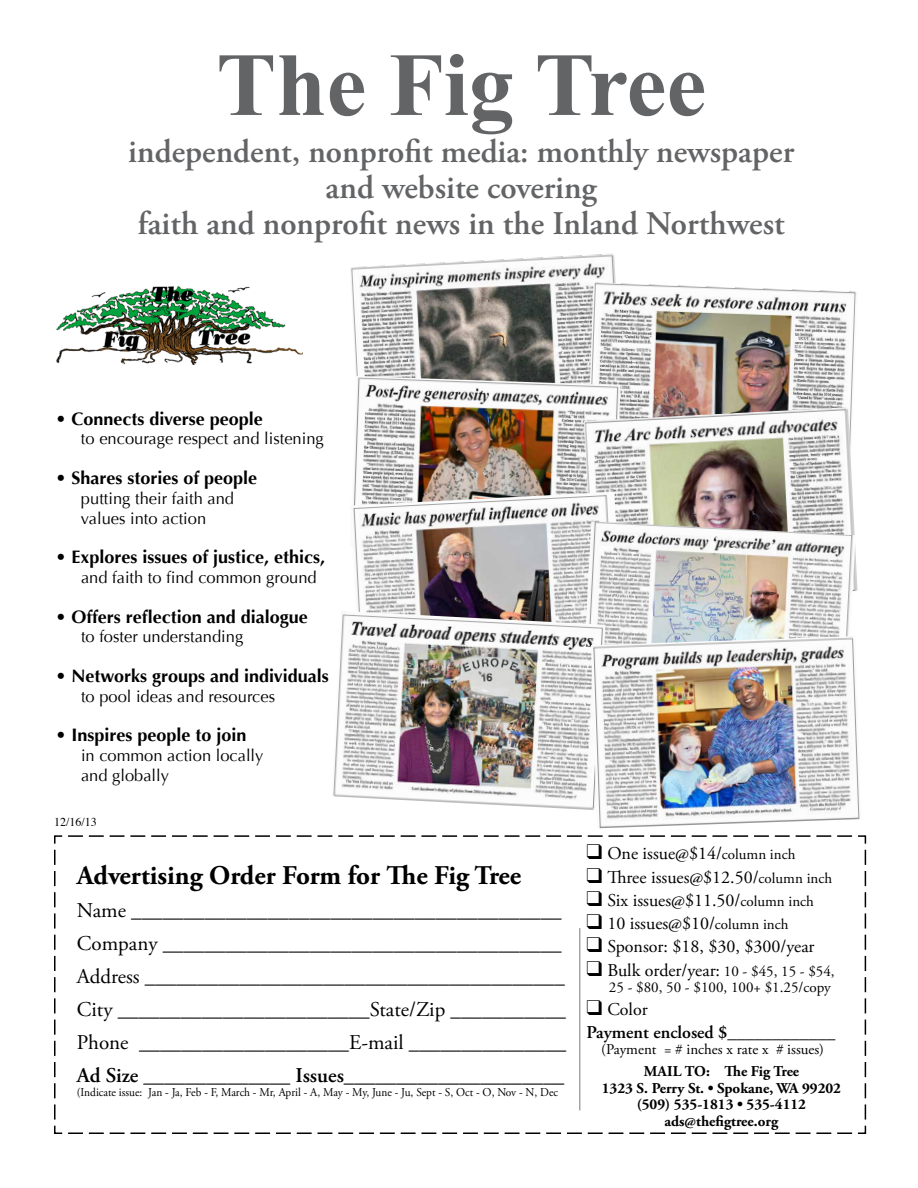
<style>
.page{position:relative;width:918px;height:1188px;background:#fff}
.page>*{position:absolute;margin:0;border:0;box-sizing:border-box;transform-origin:0 0}
.t1{font:700 90px "Times New Roman";color:#636466}
.t2{font:600 33px/36px "Adobe Garamond Pro";color:#636466;text-align:center}
.t3{font:700 27px "Adobe Garamond Pro";color:#000}
.t4{font:21px/33px "Adobe Garamond Pro";color:#000}
.t5{font:600 21px "Adobe Garamond Pro";color:#000}
.t6{font:18px "Adobe Garamond Pro";color:#000}
.t7{font:700 18px "Optima";color:#000}
.t8{font:600 18px/22.5px "Adobe Garamond Pro";color:#000}
.t9{font:16.5px/19.8px "Optima";color:#000}
.t10{font:700 15px/16.5px "Adobe Garamond Pro";color:#000;text-align:center}
.t11{font:15px "Adobe Garamond Pro";color:#000}
.t12{font:12px "Adobe Garamond Pro";color:#000;scale:.95 1}
.t13{font:12px "Times";color:#000}
.s1{font-size:15px}
.s2{font-weight:400}
</style>
<div class="page">
<svg style="left:54px;top:835px;width:813px;height:299px"></svg>
<hr style="left:580px;top:928px;width:1px;height:182px;background:#77787b">
<img style="left:56px;top:286px;width:247px;height:78px">
<img style="left:350px;top:253px;width:266px;height:123px">
<img style="left:587px;top:283px;width:269px;height:124px">
<img style="left:354px;top:376px;width:266px;height:116px">
<img style="left:584px;top:407px;width:274px;height:184px">
<img style="left:352px;top:492px;width:272px;height:119px">
<img style="left:582px;top:521px;width:274px;height:115px">
<img style="left:333px;top:611px;width:272px;height:199px">
<img style="left:591px;top:636px;width:269px;height:192px">
<h1 class="t1" style="left:216px;top:23px;width:492px">The Fig Tree</h1>
<h2 class="t2" style="left:128px;top:134px;width:667px">independent, nonprofit media: monthly newspaper and website covering<br>faith and nonprofit news in the Inland Northwest</h2>
<p class="t7" style="left:56px;top:408px;width:209px">• Connects diverse people</p>
<p class="t9" style="left:81px;top:429px;width:244px">to encourage respect and listening</p>
<p class="t7" style="left:56px;top:467px;width:203px">• Shares stories of people</p>
<p class="t9" style="left:81px;top:489px;width:155px">putting their faith and values into action</p>
<p class="t7" style="left:56px;top:547px;width:271px">• Explores issues of justice, ethics,</p>
<p class="t9" style="left:81px;top:568px;width:237px">and faith to find common ground</p>
<p class="t7" style="left:56px;top:606px;width:254px">• Offers reflection and dialogue</p>
<p class="t9" style="left:81px;top:627px;width:164px">to foster understanding</p>
<p class="t7" style="left:56px;top:665px;width:275px">• Networks groups and individuals</p>
<p class="t9" style="left:81px;top:687px;width:196px">to pool ideas and resources</p>
<p class="t7" style="left:56px;top:725px;width:192px">• Inspires people to join</p>
<p class="t9" style="left:81px;top:746px;width:184px">in common action locally and globally</p>
<p class="t13" style="left:54px;top:810px;width:44px">12/16/13</p>
<p class="t3" style="left:77px;top:859px;width:446px">Advertising Order Form for The Fig Tree</p>
<p class="t4" style="left:77px;top:894px;width:491px">Name _________________________________________ Company ______________________________________ Address ________________________________________ City ________________________State/Zip ___________ Phone ____________________E-mail _______________</p>
<p class="t5" style="left:77px;top:1063px;width:489px">Ad Size ______________ Issues_____________________</p>
<p class="t12" style="left:77px;top:1085px;width:508px">(Indicate issue: Jan - Ja, Feb - F, March - Mr, April - A, May - My, June - Ju, Sept - S, Oct - O, Nov - N, Dec</p>
<p class="t6" style="left:586px;top:843px;width:211px">❑ One issue@$14/<span class="s1">column inch</span></p>
<p class="t6" style="left:586px;top:866px;width:247px">❑ Three issues@$12.50/<span class="s1">column inch</span></p>
<p class="t6" style="left:586px;top:889px;width:229px">❑ Six issues@$11.50/<span class="s1">column inch</span></p>
<p class="t6" style="left:586px;top:913px;width:204px">❑ 10 issues@$10/<span class="s1">column inch</span></p>
<p class="t6" style="left:586px;top:936px;width:230px">❑ Sponsor: $18, $30, $300/year</p>
<p class="t6" style="left:586px;top:959px;width:250px">❑ Bulk order/year: <span class="s1">10 - $45, 15 - $54,</span></p>
<p class="t11" style="left:609px;top:978px;width:223px">25 - $80, 50 - $100, 100+ $1.25/copy</p>
<p class="t8" style="left:586px;top:999px;width:251px">❑ <span class="s2">Color<br></span>Payment enclosed $____________</p>
<p class="t11" style="left:601px;top:1040px;width:224px">(Payment = # inches x rate x # issues)</p>
<p class="t10" style="left:602px;top:1063px;width:241px">MAIL TO: The Fig Tree<br>1323 S. Perry St. • Spokane, WA 99202 (509) 535-1813 • 535-4112 ads@thefigtree.org</p>
</div>
